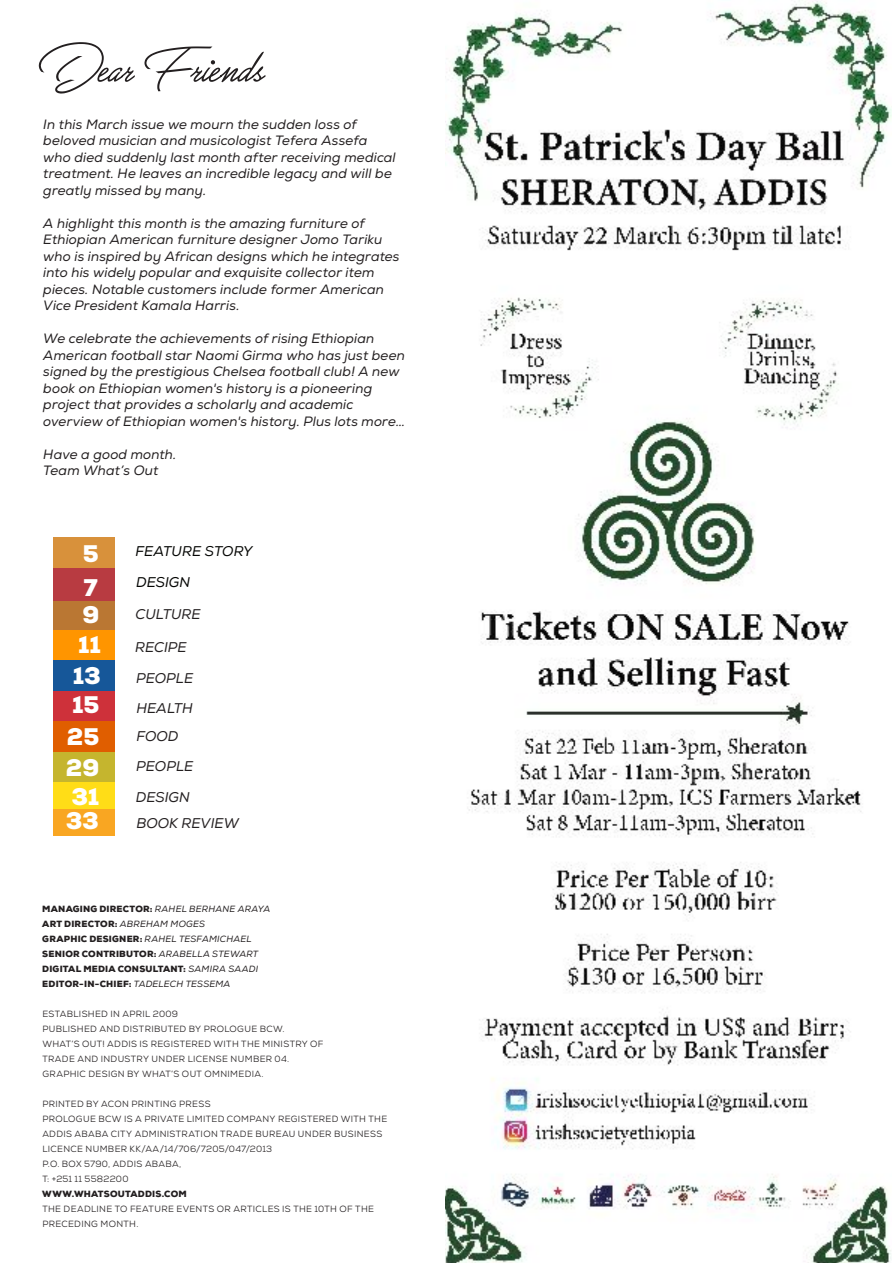
<style>
.page{position:relative;width:893px;height:1263px;background:#fff}
.page>*{position:absolute;margin:0;border:0;box-sizing:border-box;transform-origin:0 0}
.t1{font:900 24px/27.2px "Nexa";letter-spacing:-.005em;color:#fff}
.t2{font:14.1px/30.6px "Nexa";color:#231f20}
.t3{font:14.1px "Nexa";color:#040503}
.t4{font:13.5px/16.5px "Nexa";letter-spacing:.01em;color:#231f20}
.t5{font:9px/15px "Nexa";letter-spacing:.035em;color:#231f20}
.t6{font:900 9px/15px "Nexa";letter-spacing:.02em;color:#231f20}
.s1{font-weight:400}
</style>
<div class="page">
<svg style="left:39px;top:42px;width:226px;height:52px"></svg>
<div style="left:53px;top:537px;width:62px;height:31px;background:#d8913b"></div>
<div style="left:53px;top:568px;width:62px;height:33px;background:#b83b41"></div>
<div style="left:53px;top:601px;width:62px;height:30px;background:#ba7733"></div>
<div style="left:53px;top:630px;width:62px;height:31px;background:#ff9500"></div>
<div style="left:53px;top:661px;width:62px;height:30px;background:#165799"></div>
<div style="left:53px;top:691px;width:62px;height:31px;background:#ce313a"></div>
<div style="left:53px;top:721px;width:62px;height:31px;background:#e05e00"></div>
<div style="left:53px;top:752px;width:62px;height:30px;background:#c5b52e"></div>
<div style="left:53px;top:782px;width:62px;height:27px;background:#ffdd17"></div>
<div style="left:53px;top:809px;width:62px;height:26px;background:#f9a622"></div>
<img style="left:446px;top:0;width:445px;height:1263px">
<p class="t4" style="left:43px;top:116px;width:354px">In this March issue we mourn the sudden loss of beloved musician and musicologist Tefera Assefa who died suddenly last month after receiving medical treatment. He leaves an incredible legacy and will be greatly missed by many.</p>
<p class="t4" style="left:43px;top:215px;width:358px">A highlight this month is the amazing furniture of Ethiopian American furniture designer Jomo Tariku who is inspired by African designs which he integrates into his widely popular and exquisite collector item pieces. Notable customers include former American Vice President Kamala Harris.</p>
<p class="t4" style="left:43px;top:330px;width:363px">We celebrate the achievements of rising Ethiopian American football star Naomi Girma who has just been signed by the prestigious Chelsea football club! A new book on Ethiopian women's history is a pioneering project that provides a scholarly and academic overview of Ethiopian women's history. Plus lots more…</p>
<p class="t4" style="left:43px;top:446px;width:135px">Have a good month.<br>Team What’s Out</p>
<h1 class="t1" style="left:83px;top:540px;width:17px">5</h1>
<h1 class="t1" style="left:82px;top:574px;width:18px">7<br>9</h1>
<h1 class="t1" style="left:78px;top:631px;width:24px">11</h1>
<h1 class="t1" style="left:73px;top:662px;width:29px">13</h1>
<h1 class="t1" style="left:72px;top:691px;width:29px">15</h1>
<h1 class="t1" style="left:67px;top:723px;width:34px">25</h1>
<h1 class="t1" style="left:66px;top:753px;width:35px;line-height:28.8px">29<br>31</h1>
<h1 class="t1" style="left:66px;top:807px;width:35px">33</h1>
<p class="t3" style="left:136px;top:542px;width:119px">FEATURE STORY</p>
<p class="t3" style="left:136px;top:573px;width:56px">DESIGN</p>
<p class="t2" style="left:136px;top:599px;width:67px">CULTURE</p>
<p class="t2" style="left:135px;top:632px;width:53px">RECIPE</p>
<p class="t2" style="left:136px;top:662px;width:59px">PEOPLE</p>
<p class="t2" style="left:136px;top:692px;width:58px">HEALTH</p>
<p class="t2" style="left:136px;top:721px;width:44px">FOOD</p>
<p class="t2" style="left:136px;top:751px;width:59px">PEOPLE<br>DESIGN</p>
<p class="t2" style="left:136px;top:808px;width:104px">BOOK REVIEW</p>
<p class="t6" style="left:42px;top:901px;width:230px">MANAGING DIRECTOR: <span class="s1">RAHEL BERHANE ARAYA </span>ART DIRECTOR: <span class="s1">ABREHAM MOGES<br></span>GRAPHIC DESIGNER: <span class="s1">RAHEL TESFAMICHAEL </span>SENIOR CONTRIBUTOR: <span class="s1">ARABELLA STEWART </span>DIGITAL MEDIA CONSULTANT: <span class="s1">SAMIRA SAADI </span>EDITOR-IN-CHIEF: <span class="s1">TADELECH TESSEMA</span></p>
<p class="t5" style="left:42px;top:1006px;width:283px">ESTABLISHED IN APRIL 2009<br>PUBLISHED AND DISTRIBUTED BY PROLOGUE BCW.<br>WHAT’S OUT! ADDIS IS REGISTERED WITH THE MINISTRY OF TRADE AND INDUSTRY UNDER LICENSE NUMBER 04.<br>GRAPHIC DESIGN BY WHAT’S OUT OMNIMEDIA.</p>
<p class="t5" style="left:42px;top:1096px;width:346px">PRINTED BY ACON PRINTING PRESS<br>PROLOGUE BCW IS A PRIVATE LIMITED COMPANY REGISTERED WITH THE ADDIS ABABA CITY ADMINISTRATION TRADE BUREAU UNDER BUSINESS LICENCE NUMBER KK/AA/14/706/7205/047/2013<br>P.O. BOX 5790, ADDIS ABABA,<br>T: +251 11 5582200</p>
<p class="t6" style="left:42px;top:1186px;width:146px">WWW.WHATSOUTADDIS.COM</p>
<p class="t5" style="left:42px;top:1201px;width:333px">THE DEADLINE TO FEATURE EVENTS OR ARTICLES IS THE 10TH OF THE<br>PRECEDING MONTH.</p>
</div>
